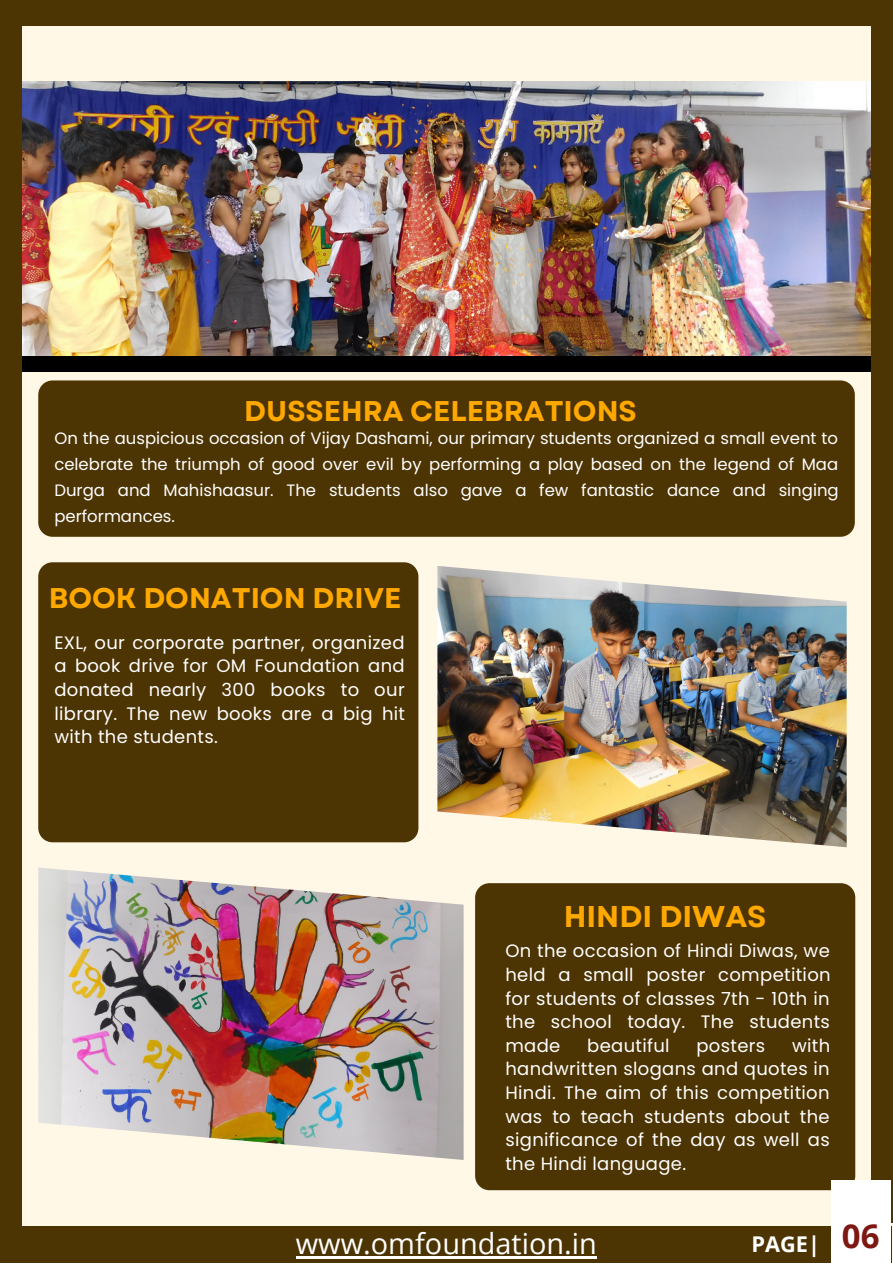
<style>
.page{position:relative;width:893px;height:1264px;background:#fff}
.page>*{position:absolute;margin:0;border:0;box-sizing:border-box;transform-origin:0 0}
.t1{font:700 30px "Garet";color:#ffa800}
.t2{font:28.8px "Open Sans";color:#fff}
.t3{font:700 28.5px "Garet";color:#ffa800}
.t4{font:700 21.75px "Open Sans";color:#fff}
.t5{font:18px/23.5px "Poppins";letter-spacing:.02em;color:#fff;text-align:justify}
.t6{font:16.5px/25.8px "Poppins";color:#fff;text-align:justify}
</style>
<div class="page">
<div style="left:0;top:0;width:892px;height:1262px;background:#fff8e6"></div>
<img style="left:22px;top:81px;width:848px;height:275px">
<div style="left:38px;top:380px;width:816px;height:157px;background:#4d3403;border-radius:14px"></div>
<div style="left:0;top:356px;width:892px;height:16px;background:#000"></div>
<div style="left:38px;top:562px;width:380px;height:280px;background:#4d3403;border-radius:14px"></div>
<img style="left:437px;top:566px;width:409px;height:281px">
<div style="left:870px;top:0;width:22px;height:1222px;background:#4d3403"></div>
<img style="left:38px;top:867px;width:425px;height:292px">
<div style="left:2px;top:1226px;width:890px;height:36px;background:#4d3403"></div>
<hr style="left:296px;top:1256px;width:300px;height:2px;background:#fff">
<div style="left:475px;top:883px;width:380px;height:307px;background:#4d3403;border-radius:14px"></div>
<div style="left:831px;top:1179px;width:59px;height:83px;background:#fff"></div>
<div style="left:0;top:0;width:890px;height:25px;background:#4d3403"></div>
<div style="left:0;top:0;width:22px;height:1262px;background:#4d3403"></div>
<h3 class="t3" style="left:244px;top:391px;width:394px">DUSSEHRA CELEBRATIONS</h3>
<p class="t6" style="left:54px;top:425px;width:785px">On the auspicious occasion of Vijay Dashami, our primary students organized a small event to celebrate the triumph of good over evil by performing a play based on the legend of Maa Durga and Mahishaasur. The students also gave a few fantastic dance and singing performances.</p>
<h3 class="t3" style="left:49px;top:577px;width:354px">BOOK DONATION DRIVE</h3>
<p class="t5" style="left:54px;top:630px;width:352px">EXL, our corporate partner, organized a book drive for OM Foundation and donated nearly 300 books to our library. The new books are a big hit with the students.</p>
<h1 class="t1" style="left:563px;top:894px;width:204px">HINDI DIWAS</h1>
<p class="t5" style="left:505px;top:939px;width:327px">On the occasion of Hindi Diwas, we held a small poster competition for students of classes 7th - 10th in the school today. The students made</p>
<p class="t5" style="left:587px;top:1033px;width:84px">beautiful</p>
<p class="t5" style="left:696px;top:1033px;width:70px">posters</p>
<p class="t5" style="left:505px;top:1033px;width:326px;text-indent:287px">with handwritten slogans and quotes in Hindi. The aim of this competition was to teach students about the significance of the day as well as the Hindi language.</p>
<h2 class="t2" style="left:296px;top:1223px;width:302px">www.omfoundation.in</h2>
<p class="t4" style="left:751px;top:1228px;width:129px">PAGE| <sup>06</sup></p>
</div>
